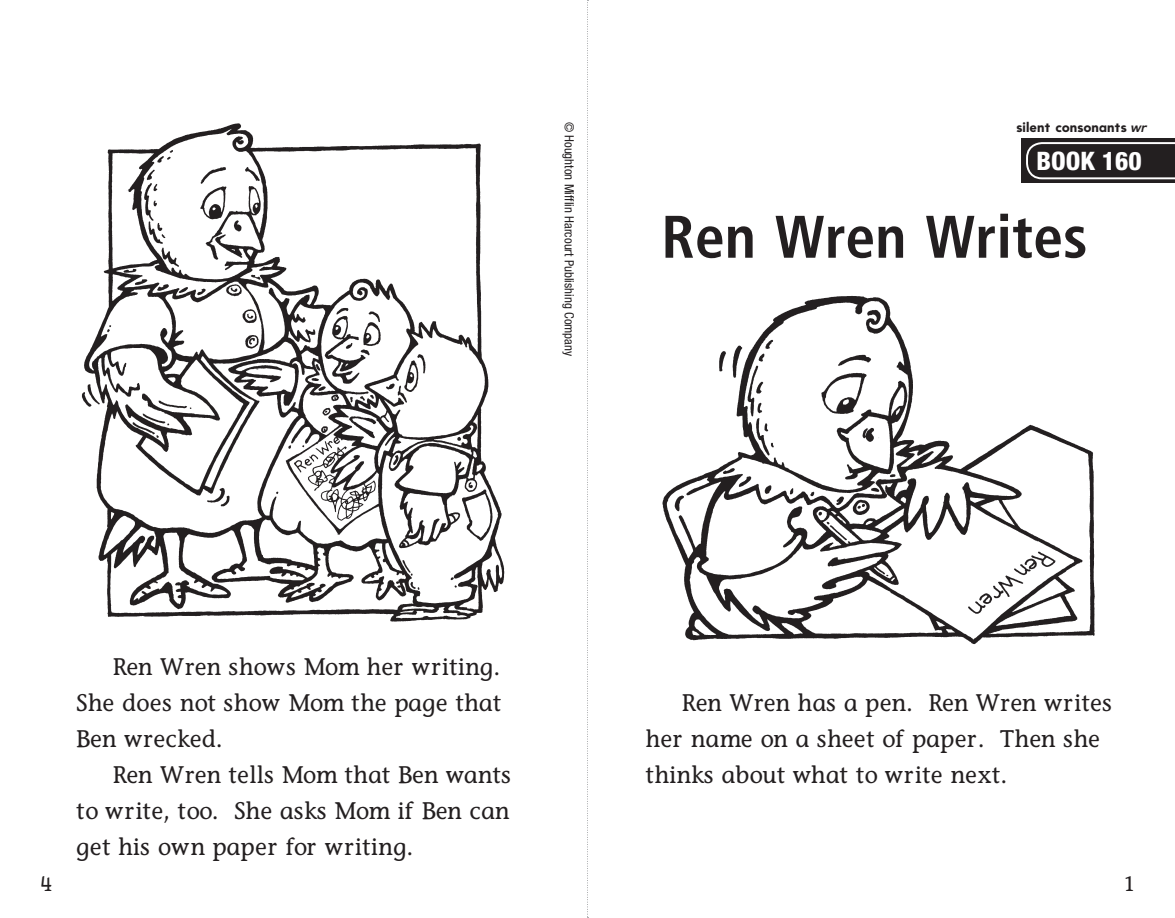
<style>
.page{position:relative;width:1175px;height:918px;background:#fff}
.page>*{position:absolute;margin:0;border:0;box-sizing:border-box;transform-origin:0 0}
.t1{font:700 60px "Frutiger Primary HMH Cn";color:#231f20}
.t2{font:800 condensed 25.5px "Helvetica Neue LT Std";color:#fff}
.t3{font:24px/36px "Stone Informal Primary HMH";color:#231f20;text-align:justify}
.t4{font:21px "Stone Informal Primary HMH";color:#231f20}
.t5{font:900 13.5px "Avenir Primary HMH";color:#231f20}
.t6{font:condensed 12.75px "Helvetica Neue LT Std";color:#231f20}
.s1{font-weight:700;font-style:italic}
</style>
<div class="page">
<div style="left:1021px;top:138px;width:153px;height:45px;background:#231f20"></div>
<svg style="left:1026px;top:142px;width:148px;height:37px"></svg>
<img style="left:81px;top:123px;width:424px;height:499px">
<img style="left:662px;top:295px;width:433px;height:350px">
<svg style="left:587px;top:0;width:1px;height:918px"></svg>
<p class="t6" style="left:577px;top:122px;width:236px;rotate:90deg">© Houghton Mifflin Harcourt Publishing Company</p>
<p class="t5" style="left:1016px;top:119px;width:133px">silent consonants <span class="s1">wr</span></p>
<p class="t2" style="left:1036px;top:145px;width:106px">BOOK 160</p>
<h1 class="t1" style="left:661px;top:201px;width:427px">Ren Wren Writes</h1>
<p class="t3" style="left:76px;top:648px;width:427px;text-indent:36px">Ren Wren shows Mom her writing.<br>She does not show Mom the page that Ben wrecked.</p>
<p class="t3" style="left:76px;top:756px;width:437px;text-indent:36px">Ren Wren tells Mom that Ben wants to write, too. She asks Mom if Ben can get his own paper for writing.</p>
<p class="t3" style="left:645px;top:685px;width:468px;text-align:left;text-indent:36px">Ren Wren has a pen. Ren Wren writes her name on a sheet of paper. Then she thinks about what to write next.</p>
<p class="t4" style="left:40px;top:871px;width:13px">4</p>
<p class="t4" style="left:1123px;top:871px;width:12px">1</p>
</div>
